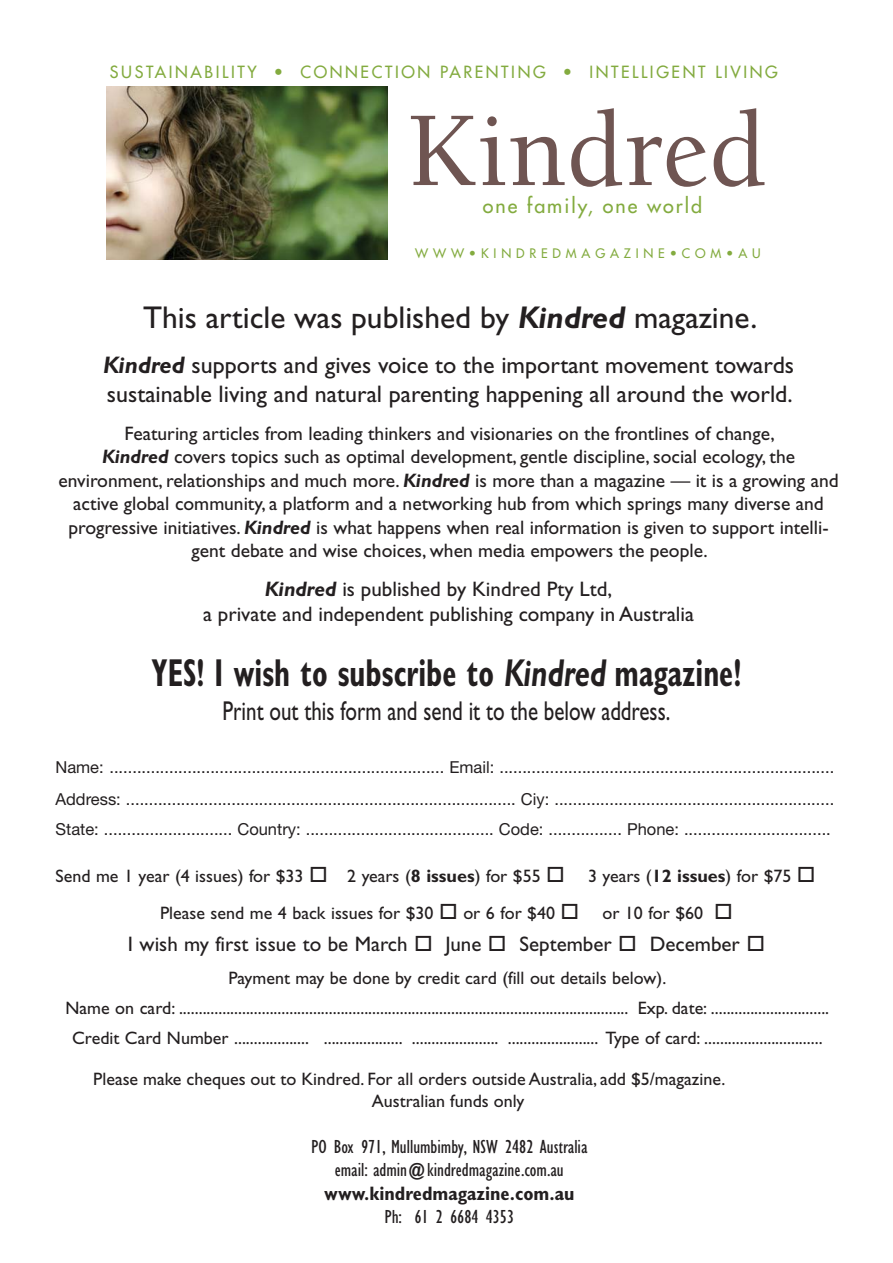
<style>
.page{position:relative;width:893px;height:1263px;background:#fff}
.page>*{position:absolute;margin:0;border:0;box-sizing:border-box;transform-origin:0 0}
.t1{font:500 109.05px "Berkeley";letter-spacing:.01em;color:#6f5552;scale:.96 1}
.t2{font:700 condensed 39px "Gill Sans";color:#231f20;scale:.77 1}
.t3{font:31.5px "Gill Sans";color:#231f20}
.t4{font:27.3px "Gill Sans";color:#231f20;scale:.77 1}
.t5{font:24px/28.8px "Gill Sans";color:#231f20}
.t6{font:21px/25.2px "Gill Sans";color:#231f20}
.t7{font:19.65px "Futura";letter-spacing:.1em;color:#83ab3f}
.t8{font:19.5px/23.4px "Gill Sans";color:#231f20;text-align:center}
.t9{font:condensed 19.5px/23.5px "Gill Sans";color:#231f20;text-align:center}
.t10{font:700 condensed 19.5px "Gill Sans";color:#231f20}
.t11{font:18px/30px "Gill Sans";color:#231f20}
.t12{font:16.5px/32px "Helvetica Neue";color:#231f20}
.t13{font:16.35px "Futura";letter-spacing:.16em;color:#83ab3f}
.t14{font:12.75px "Futura";letter-spacing:.38em;color:#83ab3f}
.s1{font-weight:700;font-style:italic}
.s2{font-family:"M Gill Sans"}
.s3{font-style:italic;font-stretch:normal}
.s4{font-weight:700}
</style>
<div class="page">
<img style="left:107px;top:86px;width:281px;height:174px">
<p class="t13" style="left:110px;top:64px;width:669px">SUSTAINABILITY • CONNECTION PARENTING • INTELLIGENT LIVING</p>
<h1 class="t1" style="left:407px;top:108px;width:375px">Kindred</h1>
<p class="t7" style="left:483px;top:196px;width:221px">one family, one world</p>
<p class="t14" style="left:415px;top:247px;width:347px">WWW•KINDREDMAGAZINE•COM•AU</p>
<h3 class="t3" style="left:143px;top:306px;width:615px">This article was published by <span class="s1">Kindred</span> magazine.</h3>
<h3 class="t5" style="left:103px;top:353px;width:692px"><span class="s1">Kindred</span> supports and gives voice to the important movement towards sustainable living and natural parenting happening all around the world.</h3>
<p class="t8" style="left:58px;top:424px;width:782px">Featuring articles from leading thinkers and visionaries on the frontlines of change,<br><span class="s1">Kindred</span> covers topics such as optimal development, gentle discipline, social ecology, the environment, relationships and much more. <span class="s1">Kindred</span> is more than a magazine — it is a growing and active global community, a platform and a networking hub from which springs many diverse and progressive initiatives. <span class="s1">Kindred</span> is what happens when real information is given to support intelli&shy;gent debate and wise choices, when media empowers the people.</p>
<p class="t6" style="left:203px;top:578px;width:492px;text-indent:62px"><span class="s1">Kindred</span> is published by <span class="s2">Kindred Pty Ltd</span>,<br>a private and independent publishing company in Australia</p>
<h2 class="t2" style="left:151px;top:659px;width:768px">YES! I wish to subscribe to <span class="s3">Kindred</span> magazine!</h2>
<h3 class="t4" style="left:223px;top:702px;width:583px">Print out this form and send it to the below address.</h3>
<p class="t12" style="left:55px;top:753px;width:780px">Name: ......................................................................... Email: .........................................................................<br>Address: ..................................................................................... Ciy: .............................................................</p>
<p class="t12" style="left:55px;top:815px;width:777px">State: ............................ Country: ......................................... Code: ................ Phone: ................................</p>
<p class="t11" style="left:160px;top:859px;width:657px;line-height:37.3px;text-indent:-105px">Send me 1 year (4 issues) for $33 □ 2 years (<span class="s4">8 issues</span>) for $55 □ 3 years (<span class="s4">12 issues</span>) for $75 □<br>Please send me <span class="s2">4</span> back issues for $30 □ or 6 for $<span class="s2">4</span>0 □ or 10 for $<span class="s2">6</span>0 □</p>
<p class="t6" style="left:128px;top:934px;width:639px">I wish my first issue to be March □ June □ September □ December □</p>
<p class="t11" style="left:66px;top:965px;width:765px;text-align:center">Payment may be done by credit card (fill out details below).<br>Name on card: .................................................................................................................. Exp. date: ..............................<br>Credit Card Number ................... .................... ...................... ....................... Type of card: ..............................</p>
<p class="t11" style="left:372px;top:1070px;width:355px;line-height:21.6px;text-indent:-279px">Please make cheques out to <span class="s2">Kindred</span>. For all orders outside Australia, add $5/magazine.<br>Australian funds only</p>
<p class="t9" style="left:311px;top:1137px;width:278px">PO Box 971, Mullumbimby, NSW 2482 Australia email: admin@kindredmagazine.com.au</p>
<p class="t10" style="left:324px;top:1187px;width:252px">www.kindredmagazine.com.au</p>
<p class="t9" style="left:384px;top:1207px;width:131px">Ph: 61 2 6684 4353</p>
</div>
